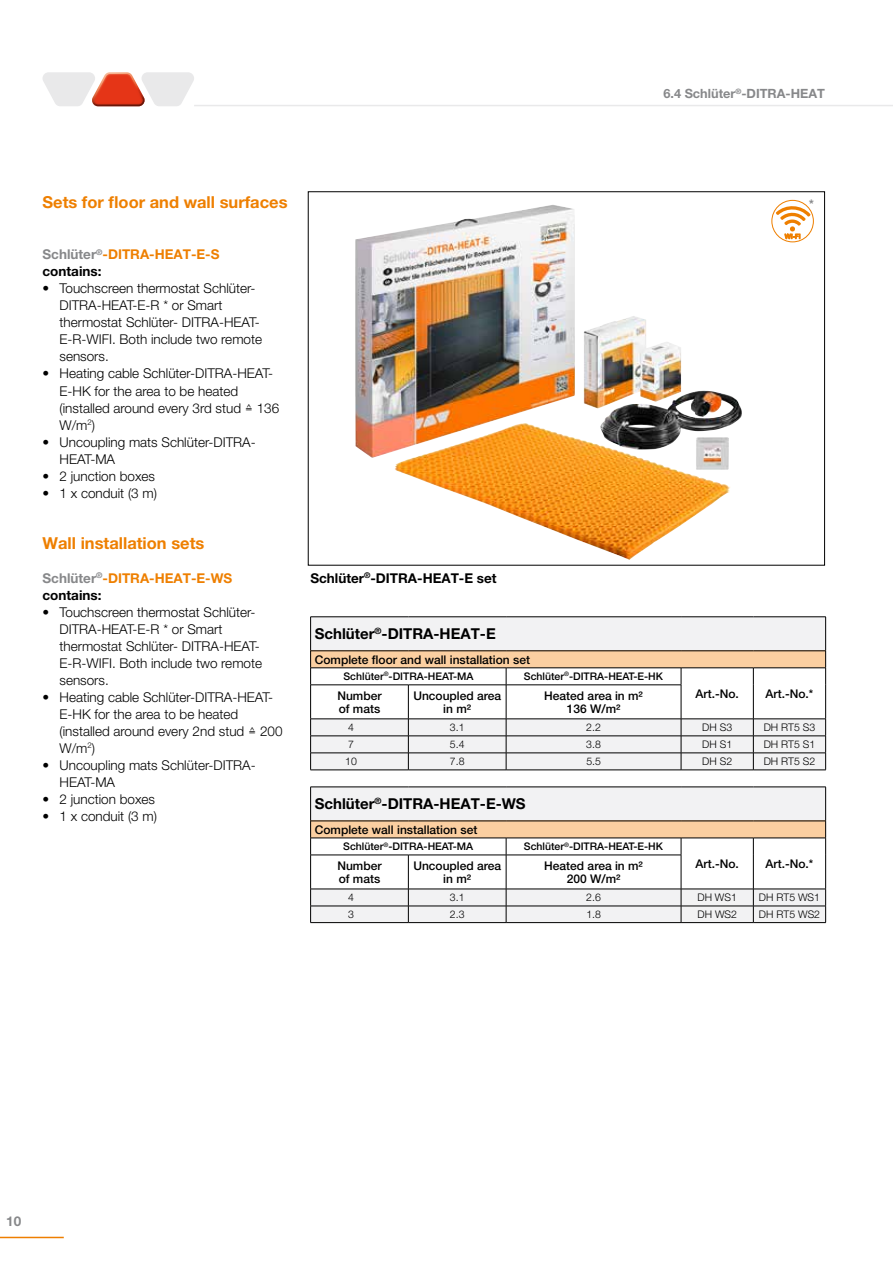
<style>
.page{position:relative;width:893px;height:1263px;background:#fff}
.page>*{position:absolute;margin:0;border:0;box-sizing:border-box;transform-origin:0 0}
.t1{font:700 16.5px "Helvetica Neue LT Pro";color:#ee7f00}
.t2{font:700 15px "Helvetica Neue LT Pro";color:#000}
.t3{font:300 13.5px/17px "Helvetica Neue LT Pro";color:#000}
.t4{font:700 13.5px/17px "Helvetica Neue LT Pro";color:#ee7f00}
.t5{font:700 13.5px "Helvetica Neue LT Pro";color:#000}
.t6{font:700 13.5px "Helvetica Neue LT Pro";color:#87888a}
.t7{font:700 12.75px "Helvetica Neue LT Pro";color:#87888a}
.t8{font:500 12px/12.8px "Helvetica Neue LT Pro";color:#000;text-align:center}
.t9{font:700 condensed 12px "Helvetica Neue LT Pro";color:#87888a}
.t10{font:500 10.5px "Helvetica Neue LT Pro";color:#000}
.t11{font:300 10.5px "Helvetica Neue LT Pro";color:#000}
.s1{color:#87888a}
.s2{color:#000}
</style>
<div class="page">
<hr style="left:0;top:1237px;width:64px;height:1px;background:#ee7f00">
<svg style="left:395px;top:199px;width:401px;height:361px"></svg>
<img style="left:355px;top:205px;width:387px;height:253px">
<svg style="left:771px;top:200px;width:43px;height:42px"></svg>
<hr style="left:194px;top:105px;width:699px;height:1px;background:#e9e9ea">
<svg style="left:43px;top:72px;width:151px;height:34px"></svg>
<div style="left:311px;top:617px;width:514px;height:33px;background:#f2f2f3"></div>
<hr style="left:310px;top:616px;width:98px;height:1px;background:#000">
<hr style="left:310px;top:617px;width:1px;height:34px;background:#000">
<hr style="left:408px;top:616px;width:98px;height:1px;background:#000">
<hr style="left:506px;top:616px;width:175px;height:1px;background:#000">
<hr style="left:681px;top:616px;width:72px;height:1px;background:#000">
<hr style="left:753px;top:616px;width:73px;height:1px;background:#000">
<hr style="left:825px;top:617px;width:1px;height:34px;background:#000">
<hr style="left:310px;top:650px;width:98px;height:1px;background:#000">
<hr style="left:408px;top:650px;width:98px;height:1px;background:#000">
<hr style="left:506px;top:650px;width:175px;height:1px;background:#000">
<hr style="left:681px;top:650px;width:72px;height:1px;background:#000">
<hr style="left:753px;top:650px;width:73px;height:1px;background:#000">
<svg style="left:310px;top:651px;width:516px;height:119px"></svg>
<hr style="left:310px;top:770px;width:98px;height:1px;background:#000">
<hr style="left:408px;top:770px;width:98px;height:1px;background:#000">
<hr style="left:506px;top:770px;width:175px;height:1px;background:#000">
<hr style="left:681px;top:770px;width:72px;height:1px;background:#000">
<hr style="left:753px;top:770px;width:73px;height:1px;background:#000">
<div style="left:311px;top:788px;width:514px;height:33px;background:#f2f2f3"></div>
<hr style="left:310px;top:787px;width:98px;height:1px;background:#000">
<hr style="left:310px;top:787px;width:1px;height:34px;background:#000">
<hr style="left:408px;top:787px;width:98px;height:1px;background:#000">
<hr style="left:506px;top:787px;width:175px;height:1px;background:#000">
<hr style="left:681px;top:787px;width:72px;height:1px;background:#000">
<hr style="left:753px;top:787px;width:73px;height:1px;background:#000">
<hr style="left:825px;top:787px;width:1px;height:34px;background:#000">
<svg style="left:310px;top:821px;width:516px;height:101px"></svg>
<hr style="left:310px;top:922px;width:98px;height:1px;background:#000">
<hr style="left:408px;top:922px;width:98px;height:1px;background:#000">
<hr style="left:506px;top:922px;width:175px;height:1px;background:#000">
<hr style="left:681px;top:922px;width:72px;height:1px;background:#000">
<hr style="left:753px;top:922px;width:73px;height:1px;background:#000">
<p class="t7" style="left:663px;top:86px;width:163px">6.4 Schlüter<sup>®</sup>-DITRA-HEAT</p>
<p class="t1" style="left:43px;top:192px;width:247px">Sets for floor and wall surfaces</p>
<p class="t4" style="left:43px;top:246px;width:179px"><span class="s1">Schlüter</span><sup>®</sup>-DITRA-HEAT-E-S <span class="s2">contains:</span></p>
<p class="t3" style="left:60px;top:280px;width:204px;text-indent:-17px">• Touchscreen thermostat Schlüter-<br>DITRA-HEAT-E-R * or Smart thermostat Schlüter- DITRA-HEAT-<br>E-R-WIFI. Both include two remote sensors.</p>
<p class="t3" style="left:60px;top:365px;width:221px;text-indent:-17px">• Heating cable Schlüter-DITRA-HEAT-<br>E-HK for the area to be heated (installed around every 3rd stud ≙ 136<br>W/m<sup>2</sup>)</p>
<p class="t3" style="left:60px;top:433px;width:198px;text-indent:-17px">• Uncoupling mats Schlüter-DITRA-<br>HEAT-MA</p>
<p class="t3" style="left:43px;top:467px;width:114px">• 2 junction boxes</p>
<p class="t3" style="left:43px;top:484px;width:116px">• 1 x conduit (3 m)</p>
<p class="t1" style="left:43px;top:532px;width:163px">Wall installation sets</p>
<p class="t4" style="left:43px;top:569px;width:191px"><span class="s1">Schlüter</span><sup>®</sup>-DITRA-HEAT-E-WS <span class="s2">contains:</span></p>
<p class="t3" style="left:60px;top:603px;width:204px;text-indent:-17px">• Touchscreen thermostat Schlüter-<br>DITRA-HEAT-E-R * or Smart thermostat Schlüter- DITRA-HEAT-<br>E-R-WIFI. Both include two remote sensors.</p>
<p class="t3" style="left:60px;top:688px;width:225px;text-indent:-17px">• Heating cable Schlüter-DITRA-HEAT-<br>E-HK for the area to be heated (installed around every 2nd stud ≙ 200<br>W/m<sup>2</sup>)</p>
<p class="t3" style="left:60px;top:756px;width:198px;text-indent:-17px">• Uncoupling mats Schlüter-DITRA-<br>HEAT-MA</p>
<p class="t3" style="left:43px;top:790px;width:114px">• 2 junction boxes</p>
<p class="t3" style="left:43px;top:807px;width:116px">• 1 x conduit (3 m)</p>
<p class="t5" style="left:310px;top:569px;width:188px">Schlüter<sup>®</sup>-DITRA-HEAT-E set</p>
<p class="t9" style="left:809px;top:197px;width:6px">*</p>
<p class="t2" style="left:315px;top:624px;width:182px">Schlüter<sup>®</sup>-DITRA-HEAT-E</p>
<p class="t8" style="left:315px;top:653px;width:217px">Complete floor and wall installation set</p>
<p class="t8" style="left:337px;top:689px;width:46px">Number</p>
<p class="t8" style="left:695px;top:687px;width:45px">Art.-No.</p>
<p class="t8" style="left:766px;top:687px;width:49px">Art.-No.*</p>
<p class="t8" style="left:339px;top:702px;width:43px">of mats</p>
<p class="t10" style="left:343px;top:670px;width:131px">Schlüter<sup>®</sup>-DITRA-HEAT-MA</p>
<p class="t10" style="left:524px;top:670px;width:141px">Schlüter<sup>®</sup>-DITRA-HEAT-E-HK</p>
<p class="t8" style="left:413px;top:689px;width:89px">Uncoupled area in m²</p>
<p class="t8" style="left:544px;top:689px;width:100px">Heated area in m²<br>136 W/m²</p>
<p class="t11" style="left:348px;top:721px;width:7px">4</p>
<p class="t11" style="left:450px;top:721px;width:16px">3.1</p>
<p class="t11" style="left:586px;top:721px;width:16px">2.2</p>
<p class="t11" style="left:702px;top:721px;width:31px">DH S3</p>
<p class="t11" style="left:764px;top:721px;width:53px">DH RT5 S3</p>
<p class="t11" style="left:348px;top:738px;width:7px">7</p>
<p class="t11" style="left:450px;top:738px;width:16px">5.4</p>
<p class="t11" style="left:586px;top:738px;width:16px">3.8</p>
<p class="t11" style="left:702px;top:738px;width:31px">DH S1</p>
<p class="t11" style="left:764px;top:738px;width:53px">DH RT5 S1</p>
<p class="t11" style="left:345px;top:755px;width:13px">10</p>
<p class="t11" style="left:450px;top:755px;width:16px">7.8</p>
<p class="t11" style="left:586px;top:755px;width:16px">5.5</p>
<p class="t11" style="left:702px;top:755px;width:31px">DH S2</p>
<p class="t11" style="left:764px;top:755px;width:53px">DH RT5 S2</p>
<p class="t2" style="left:315px;top:795px;width:212px">Schlüter<sup>®</sup>-DITRA-HEAT-E-WS</p>
<p class="t8" style="left:315px;top:823px;width:164px">Complete wall installation set</p>
<p class="t8" style="left:337px;top:859px;width:46px">Number</p>
<p class="t8" style="left:695px;top:857px;width:45px">Art.-No.</p>
<p class="t8" style="left:766px;top:857px;width:49px">Art.-No.*</p>
<p class="t8" style="left:339px;top:872px;width:43px">of mats</p>
<p class="t10" style="left:343px;top:840px;width:131px">Schlüter<sup>®</sup>-DITRA-HEAT-MA</p>
<p class="t10" style="left:524px;top:840px;width:141px">Schlüter<sup>®</sup>-DITRA-HEAT-E-HK</p>
<p class="t8" style="left:413px;top:859px;width:89px">Uncoupled area in m²</p>
<p class="t8" style="left:544px;top:859px;width:100px">Heated area in m²<br>200 W/m²</p>
<p class="t11" style="left:348px;top:891px;width:7px">4</p>
<p class="t11" style="left:450px;top:891px;width:16px">3.1</p>
<p class="t11" style="left:586px;top:891px;width:16px">2.6</p>
<p class="t11" style="left:697px;top:891px;width:41px">DH WS1</p>
<p class="t11" style="left:759px;top:891px;width:63px">DH RT5 WS1</p>
<p class="t11" style="left:348px;top:908px;width:7px">3</p>
<p class="t11" style="left:450px;top:908px;width:16px">2.3</p>
<p class="t11" style="left:586px;top:908px;width:16px">1.8</p>
<p class="t11" style="left:697px;top:908px;width:41px">DH WS2</p>
<p class="t11" style="left:759px;top:908px;width:63px">DH RT5 WS2</p>
<p class="t6" style="left:6px;top:1213px;width:17px">10</p>
</div>
